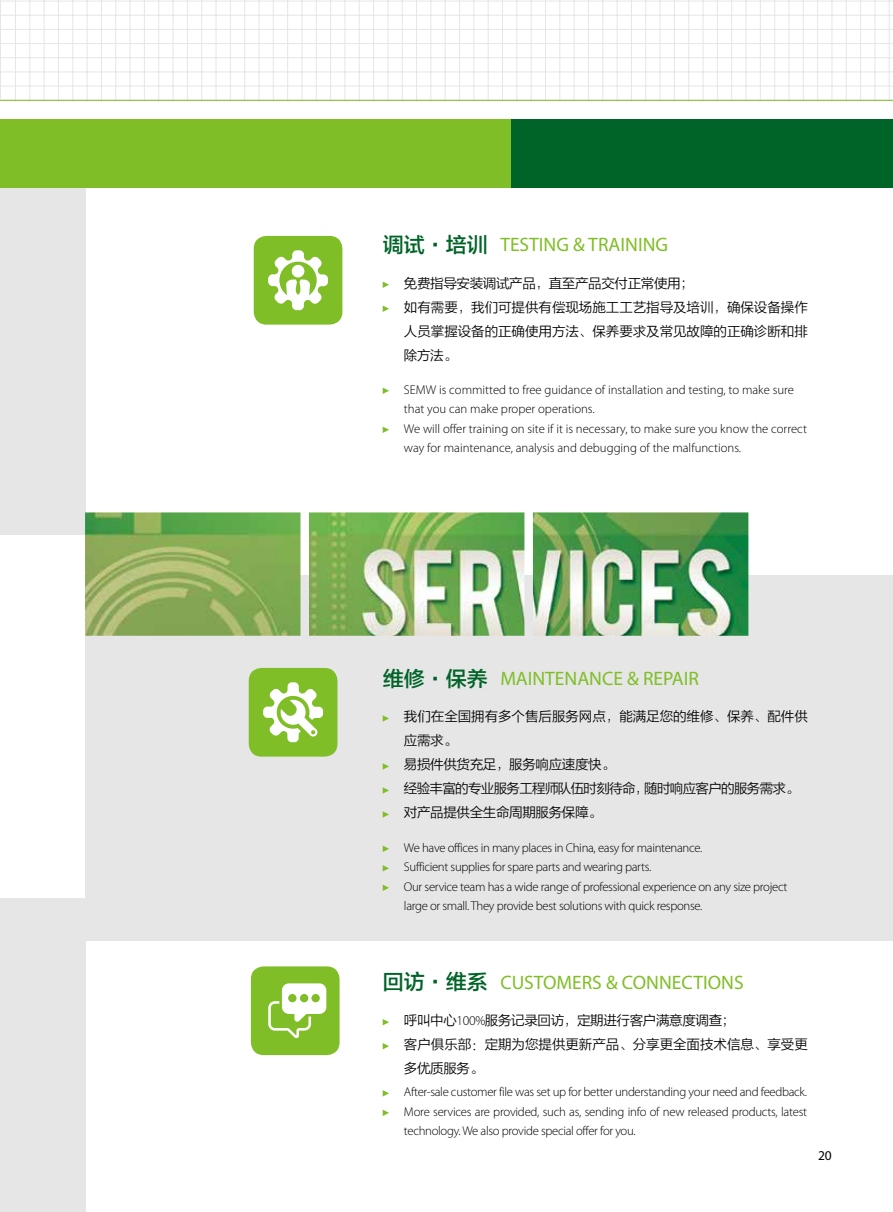
<style>
.page{position:relative;width:893px;height:1212px;background:#fff}
.page>*{position:absolute;margin:0;border:0;box-sizing:border-box;transform-origin:0 0}
.t1{font:19.5px "Myriad Pro";color:#7fbe26}
.t2{font:13.5px/24px "FZLTXIHK GBK1 0";letter-spacing:-.005em;color:#000}
.t3{font:13.5px/24px "FZLTXIHK GBK1 0";letter-spacing:-.025em;color:#000}
.t4{font:13.5px "Myriad Pro";color:#000}
.t5{font:300 12.75px/19.5px "Myriad Pro";letter-spacing:-.025em;color:#000;text-align:justify}
.t6{font:300 12.75px/19.5px "Myriad Pro";color:#000}
.s1{font-family:"FZLTZHK GBK1 0";font-size:21px;color:#006428}
.s2{font-family:"Myriad Pro";font-weight:300}
</style>
<div class="page">
<hr style="left:1px;top:15px;width:892px;height:1px;background:#e6e6e6">
<hr style="left:1px;top:43px;width:892px;height:1px;background:#e6e6e6">
<hr style="left:1px;top:72px;width:892px;height:1px;background:#e6e6e6">
<hr style="left:1px;top:1px;width:892px;height:1px;background:#e6e6e6">
<hr style="left:1px;top:29px;width:892px;height:1px;background:#e6e6e6">
<hr style="left:1px;top:57px;width:892px;height:1px;background:#e6e6e6">
<hr style="left:1px;top:86px;width:892px;height:1px;background:#e6e6e6">
<hr style="left:531px;top:0;width:1px;height:100px;background:#e6e6e6">
<hr style="left:559px;top:0;width:1px;height:100px;background:#e6e6e6">
<hr style="left:588px;top:0;width:1px;height:100px;background:#e6e6e6">
<hr style="left:617px;top:0;width:1px;height:100px;background:#e6e6e6">
<hr style="left:545px;top:0;width:1px;height:100px;background:#e6e6e6">
<hr style="left:574px;top:0;width:1px;height:100px;background:#e6e6e6">
<hr style="left:602px;top:0;width:1px;height:100px;background:#e6e6e6">
<hr style="left:631px;top:0;width:1px;height:100px;background:#e6e6e6">
<hr style="left:645px;top:0;width:1px;height:100px;background:#e6e6e6">
<hr style="left:789px;top:0;width:1px;height:100px;background:#e6e6e6">
<hr style="left:817px;top:0;width:1px;height:100px;background:#e6e6e6">
<hr style="left:846px;top:0;width:1px;height:100px;background:#e6e6e6">
<hr style="left:875px;top:0;width:1px;height:100px;background:#e6e6e6">
<hr style="left:803px;top:0;width:1px;height:100px;background:#e6e6e6">
<hr style="left:832px;top:0;width:1px;height:100px;background:#e6e6e6">
<hr style="left:860px;top:0;width:1px;height:100px;background:#e6e6e6">
<hr style="left:889px;top:0;width:1px;height:100px;background:#e6e6e6">
<hr style="left:892px;top:0;width:1px;height:100px;background:#e6e6e6">
<hr style="left:273px;top:0;width:1px;height:100px;background:#e6e6e6">
<hr style="left:302px;top:0;width:1px;height:100px;background:#e6e6e6">
<hr style="left:330px;top:0;width:1px;height:100px;background:#e6e6e6">
<hr style="left:359px;top:0;width:1px;height:100px;background:#e6e6e6">
<hr style="left:287px;top:0;width:1px;height:100px;background:#e6e6e6">
<hr style="left:316px;top:0;width:1px;height:100px;background:#e6e6e6">
<hr style="left:345px;top:0;width:1px;height:100px;background:#e6e6e6">
<hr style="left:373px;top:0;width:1px;height:100px;background:#e6e6e6">
<hr style="left:388px;top:0;width:1px;height:100px;background:#e6e6e6">
<hr style="left:15px;top:0;width:1px;height:100px;background:#e6e6e6">
<hr style="left:44px;top:0;width:1px;height:100px;background:#e6e6e6">
<hr style="left:73px;top:0;width:1px;height:100px;background:#e6e6e6">
<hr style="left:101px;top:0;width:1px;height:100px;background:#e6e6e6">
<hr style="left:30px;top:0;width:1px;height:100px;background:#e6e6e6">
<hr style="left:58px;top:0;width:1px;height:100px;background:#e6e6e6">
<hr style="left:87px;top:0;width:1px;height:100px;background:#e6e6e6">
<hr style="left:115px;top:0;width:1px;height:100px;background:#e6e6e6">
<hr style="left:130px;top:0;width:1px;height:100px;background:#e6e6e6">
<hr style="left:402px;top:0;width:1px;height:100px;background:#e6e6e6">
<hr style="left:431px;top:0;width:1px;height:100px;background:#e6e6e6">
<hr style="left:459px;top:0;width:1px;height:100px;background:#e6e6e6">
<hr style="left:488px;top:0;width:1px;height:100px;background:#e6e6e6">
<hr style="left:416px;top:0;width:1px;height:100px;background:#e6e6e6">
<hr style="left:445px;top:0;width:1px;height:100px;background:#e6e6e6">
<hr style="left:474px;top:0;width:1px;height:100px;background:#e6e6e6">
<hr style="left:502px;top:0;width:1px;height:100px;background:#e6e6e6">
<hr style="left:517px;top:0;width:1px;height:100px;background:#e6e6e6">
<hr style="left:660px;top:0;width:1px;height:100px;background:#e6e6e6">
<hr style="left:688px;top:0;width:1px;height:100px;background:#e6e6e6">
<hr style="left:717px;top:0;width:1px;height:100px;background:#e6e6e6">
<hr style="left:746px;top:0;width:1px;height:100px;background:#e6e6e6">
<hr style="left:674px;top:0;width:1px;height:100px;background:#e6e6e6">
<hr style="left:703px;top:0;width:1px;height:100px;background:#e6e6e6">
<hr style="left:731px;top:0;width:1px;height:100px;background:#e6e6e6">
<hr style="left:760px;top:0;width:1px;height:100px;background:#e6e6e6">
<hr style="left:774px;top:0;width:1px;height:100px;background:#e6e6e6">
<hr style="left:144px;top:0;width:1px;height:100px;background:#e6e6e6">
<hr style="left:173px;top:0;width:1px;height:100px;background:#e6e6e6">
<hr style="left:201px;top:0;width:1px;height:100px;background:#e6e6e6">
<hr style="left:230px;top:0;width:1px;height:100px;background:#e6e6e6">
<hr style="left:158px;top:0;width:1px;height:100px;background:#e6e6e6">
<hr style="left:187px;top:0;width:1px;height:100px;background:#e6e6e6">
<hr style="left:216px;top:0;width:1px;height:100px;background:#e6e6e6">
<hr style="left:244px;top:0;width:1px;height:100px;background:#e6e6e6">
<hr style="left:259px;top:0;width:1px;height:100px;background:#e6e6e6">
<hr style="left:0;top:100px;width:893px;height:1px;background:#7fbe26">
<hr style="left:0;top:0;width:1px;height:100px;background:#e6e6e6">
<div style="left:0;top:184px;width:85px;height:350px;background:#e6e6e6"></div>
<div style="left:85px;top:575px;width:808px;height:366px;background:#e6e6e6"></div>
<div style="left:0;top:899px;width:85px;height:313px;background:#e6e6e6"></div>
<div style="left:449px;top:119px;width:444px;height:68px;background:#006428"></div>
<div style="left:0;top:119px;width:510px;height:68px;background:#7fbe26"></div>
<svg style="left:383px;top:282px;width:6px;height:6px"></svg>
<svg style="left:383px;top:306px;width:6px;height:6px"></svg>
<svg style="left:383px;top:1019px;width:6px;height:6px"></svg>
<svg style="left:383px;top:1043px;width:6px;height:6px"></svg>
<svg style="left:383px;top:388px;width:6px;height:6px"></svg>
<svg style="left:383px;top:427px;width:6px;height:6px"></svg>
<svg style="left:383px;top:1090px;width:6px;height:6px"></svg>
<svg style="left:383px;top:1110px;width:6px;height:6px"></svg>
<div style="left:254px;top:236px;width:88px;height:89px;background:#7fbe26;border-radius:13px"></div>
<svg style="left:268px;top:250px;width:60px;height:60px"></svg>
<div style="left:292px;top:265px;width:12px;height:12px;background:#fff;border-radius:50%"></div>
<svg style="left:383px;top:715px;width:6px;height:7px"></svg>
<svg style="left:383px;top:763px;width:6px;height:7px"></svg>
<svg style="left:383px;top:787px;width:6px;height:7px"></svg>
<svg style="left:383px;top:811px;width:6px;height:7px"></svg>
<svg style="left:383px;top:845px;width:6px;height:7px"></svg>
<svg style="left:383px;top:865px;width:6px;height:6px"></svg>
<svg style="left:383px;top:884px;width:6px;height:7px"></svg>
<div style="left:249px;top:668px;width:88px;height:89px;background:#7fbe26;border-radius:13px"></div>
<svg style="left:263px;top:682px;width:60px;height:60px"></svg>
<div style="left:251px;top:966px;width:89px;height:89px;background:#7fbe26;border-radius:13px"></div>
<svg style="left:268px;top:983px;width:58px;height:55px"></svg>
<img style="left:85px;top:512px;width:663px;height:124px">
<h1 class="t1" style="left:383px;top:233px;width:287px"><span class="s1">调试·培训</span> TESTING &amp; TRAINING</h1>
<p class="t2" style="left:404px;top:271px;width:405px">免费指导安装调试产品，直至产品交付正常使用；<br>如有需要，我们可提供有偿现场施工工艺指导及培训，确保设备操作人员掌握设备的正确使用方法、保养要求及常见故障的正确诊断和排除方法。</p>
<p class="t6" style="left:404px;top:380px;width:404px">SEMW is committed to free guidance of installation and testing, to make sure that you can make proper operations.<br>We will offer training on site if it is necessary, to make sure you know the correct way for maintenance, analysis and debugging of the malfunctions.</p>
<h1 class="t1" style="left:383px;top:666px;width:318px"><span class="s1">维修·保养</span> MAINTENANCE &amp; REPAIR</h1>
<p class="t3" style="left:404px;top:705px;width:405px">我们在全国拥有多个售后服务网点，能满足您的维修、保养、配件供应需求。<br>易损件供货充足，服务响应速度快。<br>经验丰富的专业服务工程师队伍时刻待命，随时响应客户的服务需求。对产品提供全生命周期服务保障。</p>
<p class="t5" style="left:404px;top:838px;width:385px;text-align:left">We have offices in many places in China, easy for maintenance.<br>Sufficient supplies for spare parts and wearing parts.<br>Our service team has a wide range of professional experience on any size project large or small. They provide best solutions with quick response.</p>
<h1 class="t1" style="left:383px;top:970px;width:362px"><span class="s1">回访·维系</span> CUSTOMERS &amp; CONNECTIONS</h1>
<p class="t2" style="left:404px;top:1009px;width:405px">呼叫中心<span class="s2">100%</span>服务记录回访，定期进行客户满意度调查；<br>客户俱乐部：定期为您提供更新产品、分享更全面技术信息、享受更多优质服务。</p>
<p class="t5" style="left:404px;top:1082px;width:405px">After-sale customer file was set up for better understanding your need and feedback.<br>More services are provided, such as, sending info of new released products, latest technology. We also provide special offer for you.</p>
<p class="t4" style="left:818px;top:1147px;width:15px">20</p>
</div>
